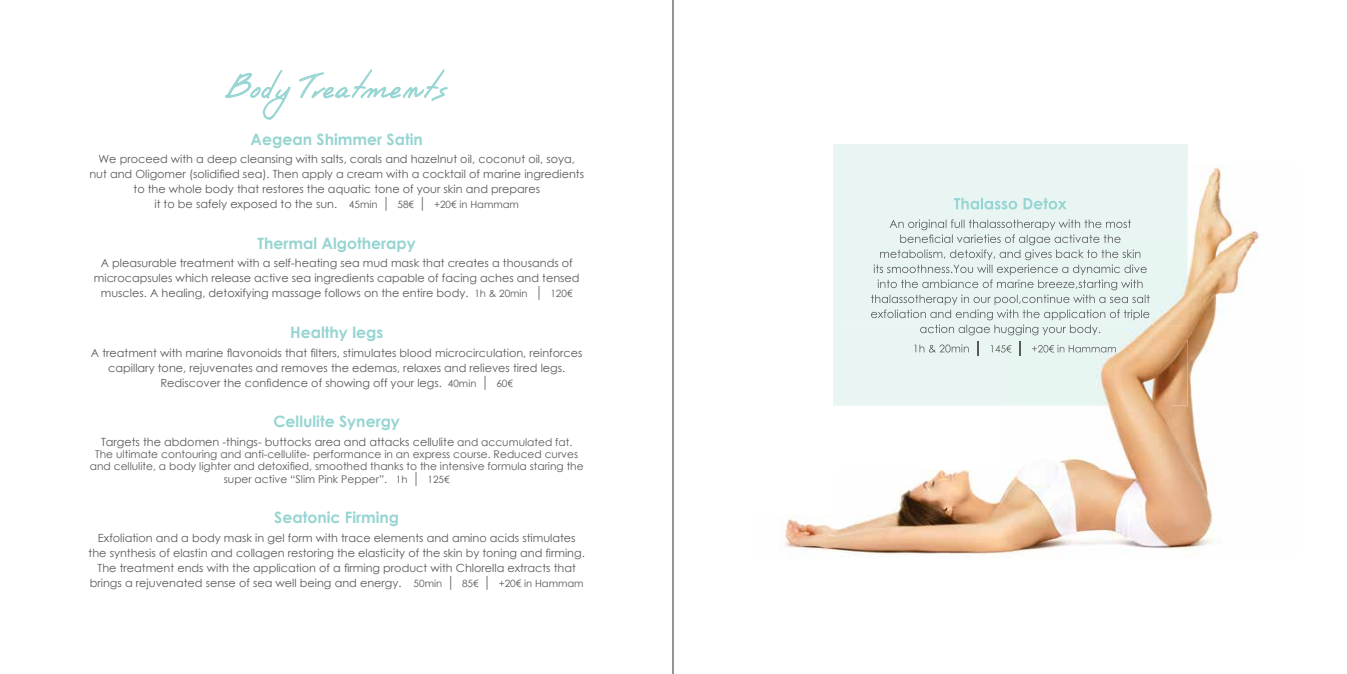
<style>
.page{position:relative;width:1347px;height:674px;background:#fff}
.page>*{position:absolute;margin:0;border:0;box-sizing:border-box;transform-origin:0 0}
.t1{font:48.75px "Aka Acid GR Fifindrel";letter-spacing:.03em;color:#96d5d2}
.t2{font:700 15.62px "Century Gothic";color:#96d5d2}
.t3{font:11.25px/15px "Century Gothic";color:#58595b;text-align:center}
.t4{font:10.62px/12.2px "Century Gothic";color:#58595b;text-align:center}
.s1{font-size:10px}
.s2{font-weight:700;font-size:15px}
.s3{font-size:10.62px}
</style>
<div class="page">
<svg style="left:225px;top:70px;width:65px;height:49px"></svg>
<svg style="left:299px;top:69px;width:148px;height:32px"></svg>
<div style="left:833px;top:144px;width:354px;height:21px;background:#e8f5f3"></div>
<img style="left:1187px;top:165px;width:72px;height:174px">
<img style="left:780px;top:405px;width:55px;height:146px">
<img style="left:1171px;top:339px;width:43px;height:212px">
<img style="left:835px;top:405px;width:336px;height:152px">
<img style="left:833px;top:165px;width:354px;height:240px">
<img style="left:954px;top:198px;width:112px;height:11px">
<img style="left:889px;top:219px;width:242px;height:11px">
<img style="left:900px;top:234px;width:221px;height:11px">
<img style="left:880px;top:249px;width:261px;height:11px">
<img style="left:873px;top:264px;width:274px;height:11px">
<img style="left:877px;top:279px;width:266px;height:11px">
<img style="left:871px;top:294px;width:279px;height:11px">
<img style="left:871px;top:309px;width:279px;height:11px">
<img style="left:920px;top:324px;width:180px;height:11px">
<img style="left:904px;top:344px;width:64px;height:8px">
<svg style="left:969px;top:341px;width:17px;height:14px"></svg>
<img style="left:990px;top:345px;width:24px;height:7px">
<svg style="left:1019px;top:341px;width:9px;height:14px"></svg>
<img style="left:1032px;top:344px;width:83px;height:8px">
<hr style="left:673px;top:0;width:1px;height:673px;background:#939598">
<h1 class="t1" style="left:225px;top:63px;width:224px">Body Treatments</h1>
<h2 class="t2" style="left:251px;top:127px;width:174px">Aegean Shimmer Satin</h2>
<p class="t3" style="left:89px;top:151px;width:496px">We proceed with a deep cleansing with salts, corals and hazelnut oil, coconut oil, soya, nut and Oligomer (solidified sea). Then apply a cream with a cocktail of marine ingredients to the whole body that restores the aquatic tone of your skin and prepares<br>it to be safely exposed to the sun. <span class="s1">45min</span> <span class="s2">|</span> <span class="s1">58€</span> <span class="s2">|</span> <span class="s1">+20€ in Hammam</span></p>
<h2 class="t2" style="left:257px;top:231px;width:160px">Thermal Algotherapy</h2>
<p class="t3" style="left:94px;top:255px;width:487px">A pleasurable treatment with a self-heating sea mud mask that creates a thousands of microcapsules which release active sea ingredients capable of facing aches and tensed muscles. A healing, detoxifying massage follows on the entire body. <span class="s1">1h &amp; 20min</span> <span class="s2">|</span> <span class="s1">120€</span></p>
<h2 class="t2" style="left:290px;top:320px;width:95px">Healthy legs</h2>
<p class="t3" style="left:91px;top:344px;width:493px">A treatment with marine flavonoids that filters, stimulates blood microcirculation, reinforces capillary tone, rejuvenates and removes the edemas, relaxes and relieves tired legs.<br>Rediscover the confidence of showing off your legs. <span class="s1">40min</span> <span class="s2">|</span> <span class="s1">60€</span></p>
<h2 class="t2" style="left:273px;top:409px;width:128px">Cellulite Synergy</h2>
<p class="t3" style="left:101px;top:434px;width:473px">Targets the abdomen -things- buttocks area and attacks cellulite <span class="s3">and accumulated fat.</span></p>
<p class="t4" style="left:90px;top:447px;width:495px">The ultimate contouring and anti-cellulite- performance in an express course. Reduced curves and cellulite, a body lighter and detoxified, smoothed thanks to the intensive formula staring the super active “Slim Pink Pepper”. <span class="s1">1h</span> <span class="s2">|</span> <span class="s1">125€</span></p>
<h2 class="t2" style="left:274px;top:505px;width:126px">Seatonic Firming</h2>
<p class="t3" style="left:89px;top:530px;width:498px">Exfoliation and a body mask in gel form with trace elements and amino acids stimulates the synthesis of elastin and collagen restoring the elasticity of the skin by toning and firming.<br>The treatment ends with the application of a firming product with Chlorella extracts that brings a rejuvenated sense of sea well being and energy. <span class="s1">50min</span> <span class="s2">|</span> <span class="s1">85€</span> <span class="s2">|</span> <span class="s1">+20€ in Hammam</span></p>
</div>
